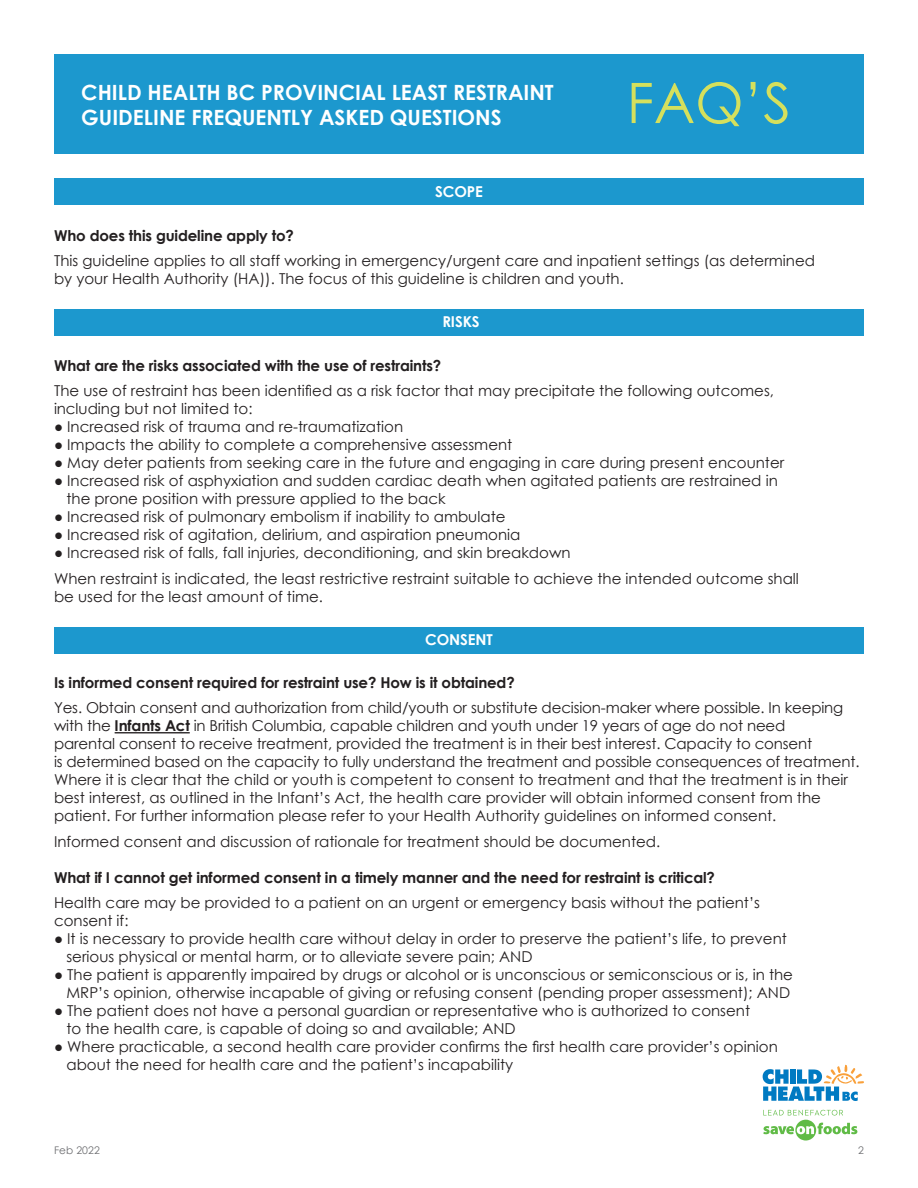
<style>
.page{position:relative;width:918px;height:1188px;background:#fff}
.page>*{position:absolute;margin:0;border:0;box-sizing:border-box;transform-origin:0 0}
.t1{font:700 21px/25.2px "Century Gothic";color:#fff}
.t2{font:15px/18px "Century Gothic";color:#231f20}
.t3{font:700 15px "Century Gothic";letter-spacing:-.01em;color:#231f20}
.t4{font:700 15px "Century Gothic";letter-spacing:-.01em;color:#fff}
.t5{font:10.5px "Century Gothic";letter-spacing:.01em;color:#6c6d70}
.s1{font-weight:700}
</style>
<div class="page">
<div style="left:54px;top:309px;width:810px;height:27px;background:#1c98ce"></div>
<div style="left:54px;top:627px;width:810px;height:27px;background:#1c98ce"></div>
<div style="left:54px;top:178px;width:810px;height:27px;background:#1c98ce"></div>
<hr style="left:115px;top:732px;width:75px;height:1px;background:#231f20">
<div style="left:54px;top:55px;width:810px;height:99px;background:#1c98ce"></div>
<svg style="left:632px;top:82px;width:156px;height:44px"></svg>
<svg style="left:763px;top:1065px;width:101px;height:36px"></svg>
<svg style="left:763px;top:1110px;width:94px;height:31px"></svg>
<h1 class="t1" style="left:81px;top:79px;width:474px">CHILD HEALTH BC PROVINCIAL LEAST RESTRAINT<br>GUIDELINE FREQUENTLY ASKED QUESTIONS</h1>
<p class="t4" style="left:435px;top:181px;width:49px">SCOPE</p>
<p class="t3" style="left:54px;top:224px;width:241px">Who does this guideline apply to?</p>
<p class="t2" style="left:54px;top:251px;width:763px">This guideline applies to all staff working in emergency/urgent care and inpatient settings (as determined by your Health Authority (HA)). The focus of this guideline is children and youth.</p>
<p class="t4" style="left:442px;top:310px;width:39px">RISKS</p>
<p class="t3" style="left:54px;top:354px;width:389px">What are the risks associated with the use of restraints?</p>
<p class="t2" style="left:54px;top:381px;width:722px">The use of restraint has been identified as a risk factor that may precipitate the following outcomes, including but not limited to:</p>
<p class="t2" style="left:54px;top:417px;width:351px">● Increased risk of trauma and re-traumatization</p>
<p class="t2" style="left:54px;top:435px;width:460px">● Impacts the ability to complete a comprehensive assessment</p>
<p class="t2" style="left:54px;top:453px;width:732px">● May deter patients from seeking care in the future and engaging in care during present encounter</p>
<p class="t2" style="left:66px;top:471px;width:713px;text-indent:-12px">● Increased risk of asphyxiation and sudden cardiac death when agitated patients are restrained in the prone position with pressure applied to the back</p>
<p class="t2" style="left:54px;top:507px;width:453px">● Increased risk of pulmonary embolism if inability to ambulate</p>
<p class="t2" style="left:54px;top:525px;width:468px">● Increased risk of agitation, delirium, and aspiration pneumonia</p>
<p class="t2" style="left:54px;top:540px;width:746px;line-height:25.5px">● Increased risk of falls, fall injuries, deconditioning, and skin breakdown<br>When restraint is indicated, the least restrictive restraint suitable to achieve the intended outcome shall</p>
<p class="t2" style="left:54px;top:587px;width:271px">be used for the least amount of time.</p>
<p class="t4" style="left:425px;top:628px;width:69px">CONSENT</p>
<p class="t3" style="left:54px;top:671px;width:462px">Is informed consent required for restraint use? How is it obtained?</p>
<p class="t2" style="left:54px;top:699px;width:807px">Yes. Obtain consent and authorization from child/youth or substitute decision-maker where possible. In keeping with the <span class="s1">Infants Act</span> in British Columbia, capable children and youth under 19 years of age do not need<br>parental consent to receive treatment, provided the treatment is in their best interest. Capacity to consent<br>is determined based on the capacity to fully understand the treatment and possible consequences of treatment.<br>Where it is clear that the child or youth is competent to consent to treatment and that the treatment is in their best interest, as outlined in the Infant’s Act, the health care provider will obtain informed consent from the patient. For further information please refer to your Health Authority guidelines on informed consent.</p>
<p class="t2" style="left:54px;top:832px;width:608px">Informed consent and discussion of rationale for treatment should be documented.</p>
<p class="t3" style="left:54px;top:866px;width:663px">What if I cannot get informed consent in a timely manner and the need for restraint is critical?</p>
<p class="t2" style="left:54px;top:894px;width:708px">Health care may be provided to a patient on an urgent or emergency basis without the patient’s consent if:</p>
<p class="t2" style="left:66px;top:930px;width:722px;text-indent:-12px">● It is necessary to provide health care without delay in order to preserve the patient’s life, to prevent serious physical or mental harm, or to alleviate severe pain; AND</p>
<p class="t2" style="left:54px;top:966px;width:741px;text-align:right">● The patient is apparently impaired by drugs or alcohol or is unconscious or semiconscious or is, in the<br>MRP’s opinion, otherwise incapable of giving or refusing consent (pending proper assessment); AND</p>
<p class="t2" style="left:66px;top:1002px;width:685px;text-indent:-12px">● The patient does not have a personal guardian or representative who is authorized to consent to the health care, is capable of doing so and available; AND</p>
<p class="t2" style="left:66px;top:1038px;width:713px;text-indent:-12px">● Where practicable, a second health care provider confirms the first health care provider’s opinion about the need for health care and the patient’s incapability</p>
<p class="t5" style="left:54px;top:1142px;width:47px">Feb 2022</p>
<p class="t5" style="left:858px;top:1142px;width:7px">2</p>
</div>
